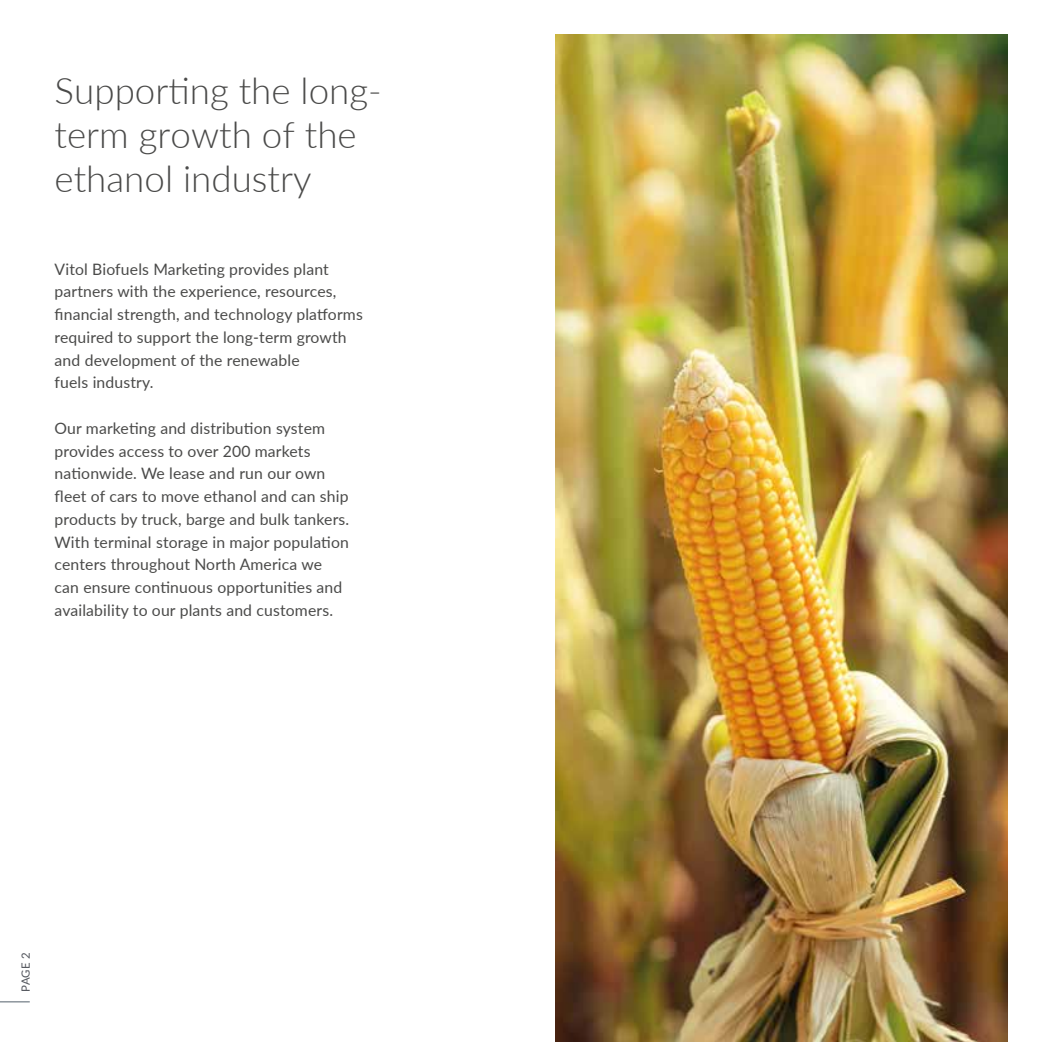
<style>
.page{position:relative;width:1042px;height:1042px;background:#fff}
.page>*{position:absolute;margin:0;border:0;box-sizing:border-box;transform-origin:0 0}
.t1{font:300 36.75px/44.1px "Lato";color:#4a4a49}
.t2{font:15.75px/22.8px "Lato";letter-spacing:.01em;color:#4a4a49}
.t3{font:11.38px "Lato";color:#50535a}
</style>
<div class="page">
<hr style="left:0;top:1001px;width:30px;height:1px;background:#54616c">
<img style="left:556px;top:35px;width:451px;height:1007px">
<h1 class="t1" style="left:55px;top:67px;width:329px">Supporting the long&shy;term growth of the ethanol industry</h1>
<p class="t2" style="left:55px;top:257px;width:310px">Vitol Biofuels Marketing provides plant partners with the experience, resources, financial strength, and technology platforms required to support the long-term growth and development of the renewable<br>fuels industry.</p>
<p class="t2" style="left:55px;top:416px;width:296px">Our marketing and distribution system provides access to over 200 markets nationwide. We lease and run our own fleet of cars to move ethanol and can ship products by truck, barge and bulk tankers.<br>With terminal storage in major population centers throughout North America we can ensure continuous opportunities and availability to our plants and customers.</p>
<p class="t3" style="left:17px;top:992px;width:41px;rotate:-90deg">PAGE 2</p>
</div>
